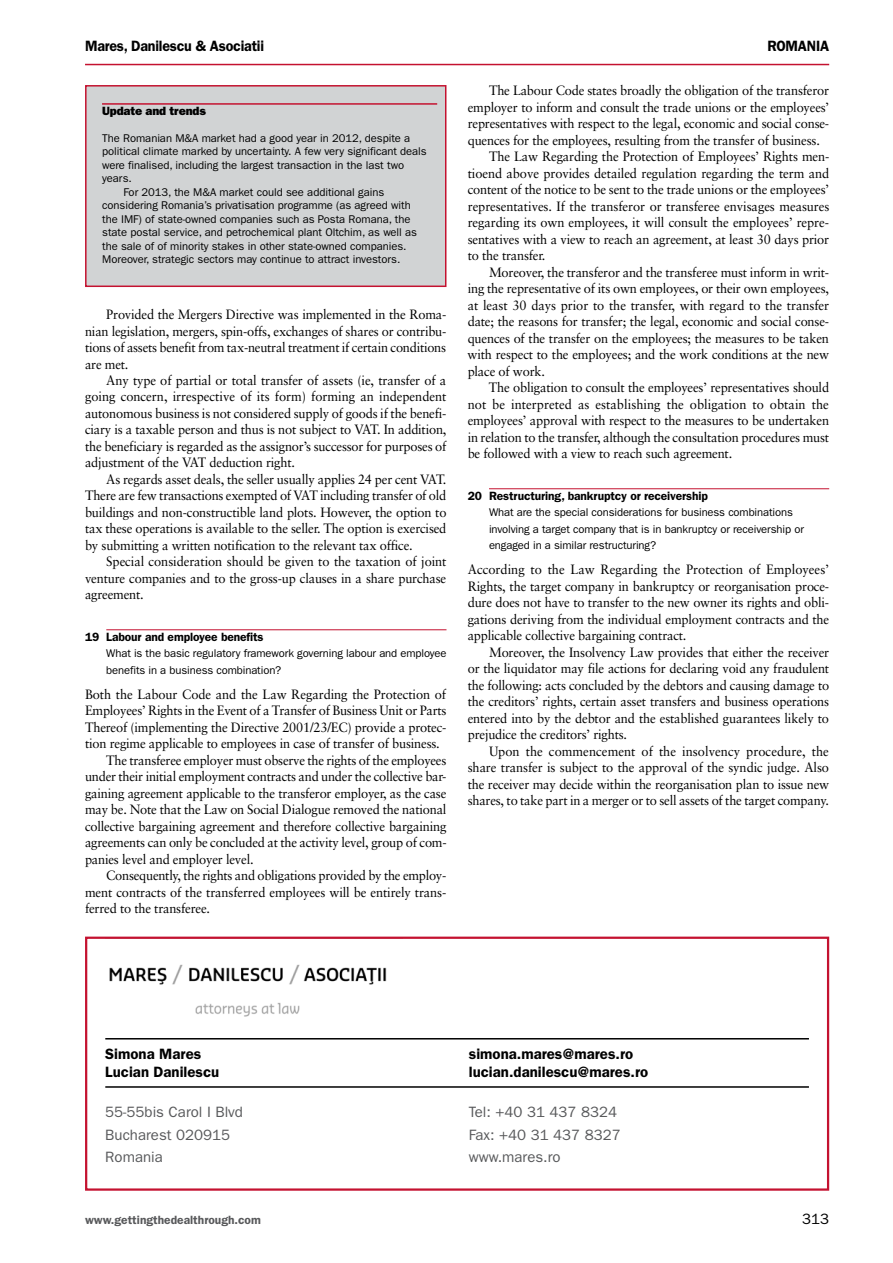
<style>
.page{position:relative;width:893px;height:1263px;background:#fff}
.page>*{position:absolute;margin:0;border:0;box-sizing:border-box;transform-origin:0 0}
.t1{font:15px "Franklin Gothic";color:#58595b}
.t2{font:600 15px "Franklin Gothic";color:#000}
.t3{font:600 15px "Franklin Gothic";color:#000;scale:.95 1}
.t4{font:15px "Franklin Gothic";color:#000}
.t5{font:13.5px/16.5px "Sabon";letter-spacing:-.015em;color:#000;text-align:justify;scale:.95 1}
.t6{font:13.5px "Sabon";letter-spacing:.005em;color:#000;scale:.95 1}
.t7{font:600 12px "Franklin Gothic";letter-spacing:-.01em;color:#000}
.t8{font:600 12px "Franklin Gothic";color:#58595b}
.t9{font:800 12px "Franklin Gothic";letter-spacing:-.01em;color:#000}
.t10{font:11.25px/16.5px "Franklin Gothic";letter-spacing:-.005em;color:#000}
</style>
<div class="page">
<hr style="left:85px;top:64px;width:744px;height:1px;background:#c41230">
<hr style="left:106px;top:629px;width:340px;height:1px;background:#c41230">
<hr style="left:489px;top:488px;width:340px;height:1px;background:#c41230">
<div style="left:86px;top:86px;width:360px;height:200px;background:#d1d3d4"></div>
<div style="left:85px;top:85px;width:361px;height:202px;border:2px solid #c41230"></div>
<hr style="left:102px;top:103px;width:335px;height:2px;background:#c41230">
<hr style="left:105px;top:1038px;width:704px;height:1px;background:#000">
<hr style="left:105px;top:1086px;width:704px;height:2px;background:#000">
<img style="left:109px;top:964px;width:278px;height:53px">
<div style="left:85px;top:936px;width:744px;height:255px;border:2px solid #c41230"></div>
<p class="t3" style="left:85px;top:37px;width:190px">Mares, Danilescu &amp; Asociatii</p>
<p class="t3" style="left:767px;top:37px;width:65px">Romania</p>
<p class="t9" style="left:102px;top:104px;width:105px">Update and trends</p>
<p class="t10" style="left:102px;top:130px;width:310px">The Romanian M&amp;A market had a good year in 2012, despite a</p>
<p class="t10" style="left:102px;top:143px;width:326px">political climate marked by uncertainty. A few very significant deals</p>
<p class="t10" style="left:102px;top:157px;width:303px">were finalised, including the largest transaction in the last two</p>
<p class="t10" style="left:102px;top:170px;width:31px">years.</p>
<p class="t10" style="left:124px;top:184px;width:262px">For 2013, the M&amp;A market could see additional gains</p>
<p class="t10" style="left:102px;top:197px;width:310px">considering Romania’s privatisation programme (as agreed with</p>
<p class="t10" style="left:102px;top:211px;width:310px">the IMF) of state-owned companies such as Posta Romana, the</p>
<p class="t10" style="left:102px;top:224px;width:316px">state postal service, and petrochemical plant Oltchim, as well as</p>
<p class="t10" style="left:102px;top:238px;width:306px">the sale of of minority stakes in other state-owned companies.</p>
<p class="t10" style="left:102px;top:251px;width:300px">Moreover, strategic sectors may continue to attract investors.</p>
<p class="t5" style="left:85px;top:306px;width:382px;text-indent:21px">Provided the Mergers Directive was implemented in the Roma&shy;nian legislation, mergers, spin-offs, exchanges of shares or contribu&shy;tions of assets benefit from tax-neutral treatment if certain conditions are met.</p>
<p class="t5" style="left:85px;top:372px;width:382px;text-indent:21px">Any type of partial or total transfer of assets (ie, transfer of a going concern, irrespective of its form) forming an independent autonomous business is not considered supply of goods if the benefi&shy;ciary is a taxable person and thus is not subject to VAT. In addition, the beneficiary is regarded as the assignor’s successor for purposes of adjustment of the VAT deduction right.</p>
<p class="t5" style="left:85px;top:471px;width:382px;text-indent:21px">As regards asset deals, the seller usually applies 24 per cent VAT.<br>There are few transactions exempted of VAT including transfer of old buildings and non-constructible land plots. However, the option to tax these operations is available to the seller. The option is exercised by submitting a written notification to the relevant tax office.</p>
<p class="t5" style="left:85px;top:553px;width:382px;text-indent:21px">Special consideration should be given to the taxation of joint venture companies and to the gross-up clauses in a share purchase agreement.</p>
<p class="t7" style="left:85px;top:630px;width:180px">19 Labour and employee benefits</p>
<p class="t10" style="left:106px;top:645px;width:342px">What is the basic regulatory framework governing labour and employee benefits in a business combination?</p>
<p class="t5" style="left:85px;top:685px;width:382px">Both the Labour Code and the Law Regarding the Protection of</p>
<p class="t5" style="left:85px;top:702px;width:382px">Employees’ Rights in the Event of a Transfer of Business Unit or Parts</p>
<p class="t5" style="left:85px;top:718px;width:382px">Thereof (implementing the Directive 2001/23/EC) provide a protec-</p>
<p class="t5" style="left:85px;top:735px;width:375px">tion regime applicable to employees in case of transfer of business.</p>
<p class="t5" style="left:106px;top:751px;width:359px">The transferee employer must observe the rights of the employees</p>
<p class="t5" style="left:85px;top:768px;width:382px">under their initial employment contracts and under the collective bar-</p>
<p class="t5" style="left:85px;top:784px;width:382px">gaining agreement applicable to the transferor employer, as the case</p>
<p class="t5" style="left:85px;top:801px;width:382px">may be. Note that the Law on Social Dialogue removed the national</p>
<p class="t5" style="left:85px;top:817px;width:382px">collective bargaining agreement and therefore collective bargaining</p>
<p class="t5" style="left:85px;top:834px;width:382px">agreements can only be concluded at the activity level, group of com-</p>
<p class="t5" style="left:85px;top:850px;width:179px">panies level and employer level.</p>
<p class="t5" style="left:106px;top:867px;width:360px">Consequently, the rights and obligations provided by the employ-</p>
<p class="t5" style="left:85px;top:883px;width:382px">ment contracts of the transferred employees will be entirely trans-</p>
<p class="t5" style="left:85px;top:900px;width:133px">ferred to the transferee.</p>
<p class="t5" style="left:489px;top:82px;width:360px">The Labour Code states broadly the obligation of the transferor</p>
<p class="t5" style="left:468px;top:99px;width:382px">employer to inform and consult the trade unions or the employees’</p>
<p class="t5" style="left:468px;top:115px;width:382px">representatives with respect to the legal, economic and social conse-</p>
<p class="t5" style="left:468px;top:132px;width:372px">quences for the employees, resulting from the transfer of business.</p>
<p class="t5" style="left:489px;top:148px;width:360px">The Law Regarding the Protection of Employees’ Rights men-</p>
<p class="t5" style="left:468px;top:165px;width:382px">tioend above provides detailed regulation regarding the term and</p>
<p class="t5" style="left:468px;top:181px;width:382px">content of the notice to be sent to the trade unions or the employees’</p>
<p class="t5" style="left:468px;top:198px;width:382px">representatives. If the transferor or transferee envisages measures</p>
<p class="t5" style="left:468px;top:214px;width:382px">regarding its own employees, it will consult the employees’ repre-</p>
<p class="t5" style="left:468px;top:231px;width:382px">sentatives with a view to reach an agreement, at least 30 days prior</p>
<p class="t5" style="left:468px;top:247px;width:83px">to the transfer.</p>
<p class="t5" style="left:489px;top:264px;width:360px">Moreover, the transferor and the transferee must inform in writ-</p>
<p class="t5" style="left:468px;top:280px;width:382px">ing the representative of its own employees, or their own employees,</p>
<p class="t5" style="left:468px;top:297px;width:382px">at least 30 days prior to the transfer, with regard to the transfer</p>
<p class="t5" style="left:468px;top:313px;width:382px">date; the reasons for transfer; the legal, economic and social conse-</p>
<p class="t5" style="left:468px;top:330px;width:382px">quences of the transfer on the employees; the measures to be taken</p>
<p class="t5" style="left:468px;top:346px;width:382px">with respect to the employees; and the work conditions at the new</p>
<p class="t5" style="left:468px;top:363px;width:83px">place of work.</p>
<p class="t5" style="left:489px;top:379px;width:360px">The obligation to consult the employees’ representatives should</p>
<p class="t6" style="left:468px;top:396px;width:382px">not be interpreted as establishing the obligation to obtain the</p>
<p class="t5" style="left:468px;top:412px;width:382px">employees’ approval with respect to the measures to be undertaken</p>
<p class="t5" style="left:468px;top:429px;width:382px">in relation to the transfer, although the consultation procedures must</p>
<p class="t5" style="left:468px;top:445px;width:280px">be followed with a view to reach such agreement.</p>
<p class="t7" style="left:468px;top:489px;width:242px">20 Restructuring, bankruptcy or receivership</p>
<p class="t10" style="left:489px;top:504px;width:316px">What are the special considerations for business combinations involving a target company that is in bankruptcy or receivership or engaged in a similar restructuring?</p>
<p class="t5" style="left:468px;top:561px;width:382px">According to the Law Regarding the Protection of Employees’ Rights, the target company in bankruptcy or reorganisation proce&shy;dure does not have to transfer to the new owner its rights and obli&shy;gations deriving from the individual employment contracts and the applicable collective bargaining contract.</p>
<p class="t5" style="left:468px;top:643px;width:382px;text-indent:21px">Moreover, the Insolvency Law provides that either the receiver or the liquidator may file actions for declaring void any fraudulent the following: acts concluded by the debtors and causing damage to the creditors’ rights, certain asset transfers and business operations entered into by the debtor and the established guarantees likely to prejudice the creditors’ rights.</p>
<p class="t5" style="left:468px;top:742px;width:382px;text-indent:21px">Upon the commencement of the insolvency procedure, the share transfer is subject to the approval of the syndic judge. Also the receiver may decide within the reorganisation plan to issue new shares, to take part in a merger or to sell assets of the target company.</p>
<p class="t2" style="left:105px;top:1045px;width:97px">Simona Mares</p>
<p class="t2" style="left:469px;top:1045px;width:166px">simona.mares@mares.ro</p>
<p class="t2" style="left:105px;top:1063px;width:116px">Lucian Danilescu</p>
<p class="t2" style="left:469px;top:1063px;width:181px">lucian.danilescu@mares.ro</p>
<p class="t1" style="left:105px;top:1103px;width:139px">55-55bis Carol I Blvd</p>
<p class="t1" style="left:469px;top:1103px;width:150px">Tel: +40 31 437 8324</p>
<p class="t1" style="left:105px;top:1126px;width:126px">Bucharest 020915</p>
<p class="t1" style="left:469px;top:1126px;width:153px">Fax: +40 31 437 8327</p>
<p class="t1" style="left:105px;top:1148px;width:59px">Romania</p>
<p class="t1" style="left:469px;top:1148px;width:93px">www.mares.ro</p>
<p class="t8" style="left:85px;top:1213px;width:177px">www.gettingthedealthrough.com</p>
<p class="t4" style="left:802px;top:1210px;width:28px">313</p>
</div>
